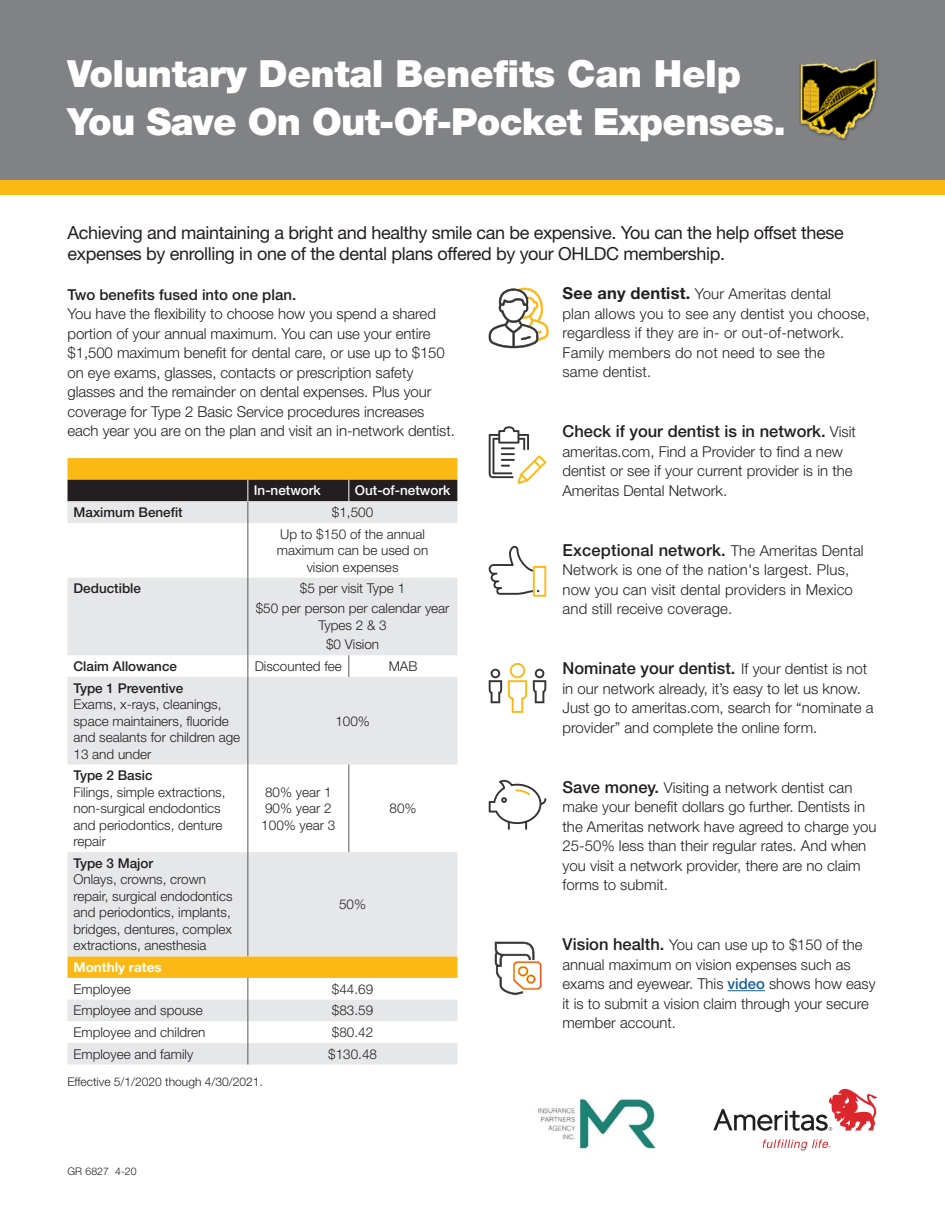
<style>
.page{position:relative;width:945px;height:1215px;background:#fff}
.page>*{position:absolute;margin:0;border:0;box-sizing:border-box;transform-origin:0 0}
.T1{font:900 37.5px/48px "Helvetica Neue LT Std";letter-spacing:-.01em;color:#fff}
.subhead{font:18px/21px "Helvetica Neue LT Std";letter-spacing:-.02em;color:#231f20}
.Body_copy_10{font:500 16.5px "Helvetica Neue LT Std";color:#231f20}
.Body_copy_10-2{font:300 15px/19.5px "Helvetica Neue LT Std";color:#231f20}
.Body_copy_9{font:300 15px/19.5px "Helvetica Neue LT Std";color:#231f20}
.Body_copy_10-3{font:500 15px "Helvetica Neue LT Std";color:#231f20}
.Body_copy_9-2{font:300 13.5px/16.5px "Helvetica Neue LT Std";color:#231f20}
.Body_copy_9-3{font:500 13.5px "Helvetica Neue LT Std";color:#231f20}
.Body_copy_9-4{font:500 13.5px "Helvetica Neue LT Std";color:#fff}
.Body_copy_9-5{font:700 13.5px "Helvetica Neue LT Std";color:#fff}
.disclosure{font:300 12px "Helvetica Neue LT Std";color:#231f20}
.Minion_Body{font:300 10.5px "Helvetica Neue LT Std";color:#231f20}
.s1{font-weight:700;font-size:16.5px}
.s2{font-weight:300;font-size:15px}
.s3{font-weight:500;font-size:16.5px}
.s4{font-weight:500;color:#175d9e}
</style>
<div class="page">
<div style="left:0;top:0;width:945px;height:184px;background:#808285"></div>
<div style="left:0;top:180px;width:945px;height:15px;background:#fcb814"></div>
<svg style="left:763px;top:1139px;width:68px;height:12px"></svg>
<svg style="left:713px;top:1089px;width:165px;height:42px"></svg>
<img style="left:538px;top:1096px;width:118px;height:53px">
<hr style="left:728px;top:990px;width:37px;height:1px;background:#175d9e">
<img style="left:799px;top:59px;width:79px;height:81px">
<svg style="left:489px;top:426px;width:57px;height:58px"></svg>
<svg style="left:533px;top:669px;width:13px;height:34px"></svg>
<svg style="left:489px;top:669px;width:13px;height:34px"></svg>
<svg style="left:508px;top:663px;width:19px;height:50px"></svg>
<svg style="left:489px;top:780px;width:57px;height:50px"></svg>
<svg style="left:489px;top:546px;width:57px;height:51px"></svg>
<svg style="left:489px;top:288px;width:60px;height:60px"></svg>
<svg style="left:68px;top:458px;width:389px;height:22px;background:#f9b717"></svg>
<svg style="left:68px;top:523px;width:389px;height:542px;fill:#e6e7e9"></svg>
<svg style="left:349px;top:655px;width:1px;height:22px"></svg>
<hr style="left:349px;top:765px;width:1px;height:87px;background:#57585a">
<svg style="left:247px;top:978px;width:1px;height:87px"></svg>
<hr style="left:247px;top:523px;width:1px;height:55px;background:#57585a">
<hr style="left:247px;top:578px;width:1px;height:77px;background:#57585a">
<svg style="left:247px;top:655px;width:1px;height:22px"></svg>
<hr style="left:247px;top:677px;width:1px;height:88px;background:#57585a">
<hr style="left:247px;top:765px;width:1px;height:87px;background:#57585a">
<hr style="left:247px;top:852px;width:1px;height:104px;background:#57585a">
<svg style="left:68px;top:480px;width:389px;height:43px;background:#868586"></svg>
<svg style="left:495px;top:942px;width:47px;height:53px"></svg>
<p class="T1" style="left:68px;top:49px;width:720px">Voluntary Dental Benefits Can Help<br>You Save On Out-Of-Pocket Expenses.</p>
<p class="subhead" style="left:68px;top:222px;width:778px">Achieving and maintaining a bright and healthy smile can be expensive. You can the help offset these expenses by enrolling in one of the dental plans offered by your OHLDC membership.</p>
<p class="Body_copy_10-3" style="left:68px;top:285px;width:230px">Two benefits fused into one plan.</p>
<p class="Body_copy_10-2" style="left:68px;top:304px;width:389px">You have the flexibility to choose how you spend a shared portion of your annual maximum. You can use your entire $1,500 maximum benefit for dental care, or use up to $150 on eye exams, glasses, contacts or prescription safety glasses and the remainder on dental expenses. Plus your coverage for Type 2 Basic Service procedures increases each year you are on the plan and visit an in-network dentist.</p>
<p class="Body_copy_10-2" style="left:563px;top:284px;width:309px"><span class="s1">See any dentist.</span> Your Ameritas dental<br>plan allows you to see any dentist you choose, regardless if they are in- or out-of-network.<br>Family members do not need to see the<br>same dentist.</p>
<p class="Body_copy_10" style="left:563px;top:422px;width:295px">Check if your dentist is in network. <span class="s2">Visit</span></p>
<p class="Body_copy_10-2" style="left:563px;top:441px;width:292px">ameritas.com, Find a Provider to find a new dentist or see if your current provider is in the<br>Ameritas Dental Network.</p>
<p class="Body_copy_9-4" style="left:254px;top:483px;width:69px">In-network</p>
<p class="Body_copy_9-4" style="left:355px;top:483px;width:97px">Out-of-network</p>
<p class="Body_copy_9-3" style="left:74px;top:504px;width:111px">Maximum Benefit</p>
<p class="Body_copy_9-2" style="left:332px;top:504px;width:43px">$1,500</p>
<p class="Body_copy_9-2" style="left:277px;top:525px;width:153px;text-align:center">Up to $150 of the annual maximum can be used on vision expenses</p>
<p class="Body_copy_9-3" style="left:74px;top:580px;width:69px">Deductible</p>
<p class="Body_copy_9-2" style="left:300px;top:580px;width:107px">$5 per visit Type 1</p>
<p class="Body_copy_9-2" style="left:256px;top:600px;width:195px;text-align:center">$50 per person per calendar year<br>Types 2 &amp; 3</p>
<p class="Body_copy_9-2" style="left:326px;top:636px;width:55px">$0 Vision</p>
<p class="Body_copy_9-3" style="left:74px;top:658px;width:105px">Claim Allowance</p>
<p class="Body_copy_9-2" style="left:255px;top:658px;width:89px">Discounted fee</p>
<p class="Body_copy_9-2" style="left:389px;top:658px;width:30px">MAB</p>
<p class="Body_copy_9-3" style="left:74px;top:680px;width:111px">Type 1 Preventive</p>
<p class="Body_copy_9-2" style="left:74px;top:696px;width:168px">Exams, x-rays, cleanings, space maintainers, fluoride and sealants for children age<br>13 and under</p>
<p class="Body_copy_9-2" style="left:335px;top:712px;width:36px">100%</p>
<p class="Body_copy_9-3" style="left:74px;top:767px;width:81px">Type 2 Basic</p>
<p class="Body_copy_9-2" style="left:74px;top:783px;width:153px">Filings, simple extractions, non-surgical endodontics and periodontics, denture repair</p>
<p class="Body_copy_9-2" style="left:265px;top:783px;width:68px">80% year 1</p>
<p class="Body_copy_9-2" style="left:265px;top:800px;width:68px">90% year 2</p>
<p class="Body_copy_9-2" style="left:261px;top:816px;width:76px">100% year 3</p>
<p class="Body_copy_9-3" style="left:74px;top:855px;width:81px">Type 3 Major</p>
<p class="Body_copy_9-2" style="left:74px;top:871px;width:161px">Onlays, crowns, crown repair, surgical endodontics and periodontics, implants, bridges, dentures, complex extractions, anesthesia</p>
<p class="Body_copy_9-2" style="left:339px;top:896px;width:29px">50%</p>
<p class="Body_copy_9-5" style="left:74px;top:959px;width:90px">Monthly rates</p>
<p class="Body_copy_9-2" style="left:74px;top:980px;width:59px">Employee</p>
<p class="Body_copy_9-2" style="left:332px;top:980px;width:43px">$44.69</p>
<p class="Body_copy_9-2" style="left:74px;top:1002px;width:131px">Employee and spouse</p>
<p class="Body_copy_9-2" style="left:332px;top:1002px;width:43px">$83.59</p>
<p class="Body_copy_9-2" style="left:74px;top:1024px;width:134px">Employee and children</p>
<p class="Body_copy_9-2" style="left:332px;top:1024px;width:43px">$80.42</p>
<p class="Body_copy_9-2" style="left:74px;top:1045px;width:121px">Employee and family</p>
<p class="Body_copy_9-2" style="left:328px;top:1045px;width:50px">$130.48</p>
<p class="disclosure" style="left:68px;top:1074px;width:197px">Effective 5/1/2020 though 4/30/2021.</p>
<p class="Body_copy_9-2" style="left:390px;top:800px;width:29px">80%</p>
<p class="Minion_Body" style="left:68px;top:1164px;width:71px">GR 6827 4-20</p>
<p class="Body_copy_10" style="left:563px;top:540px;width:303px">Exceptional network. <span class="s2">The Ameritas Dental</span></p>
<p class="Body_copy_10-2" style="left:563px;top:560px;width:292px">Network is one of the nation's largest. Plus, now you can visit dental providers in Mexico and still receive coverage.</p>
<p class="Body_copy_10" style="left:563px;top:659px;width:306px">Nominate your dentist. <span class="s2">If your dentist is not</span></p>
<p class="Body_copy_10-2" style="left:563px;top:678px;width:312px">in our network already, it’s easy to let us know.<br>Just go to ameritas.com, search for “nominate a provider” and complete the online form.</p>
<p class="Body_copy_9" style="left:563px;top:777px;width:316px"><span class="s3">Save money.</span> Visiting a network dentist can make your benefit dollars go further. Dentists in the Ameritas network have agreed to charge you 25-50% less than their regular rates. And when you visit a network provider, there are no claim forms to submit.</p>
<p class="Body_copy_9" style="left:563px;top:935px;width:315px"><span class="s3">Vision health.</span> You can use up to $150 of the annual maximum on vision expenses such as exams and eyewear. This <span class="s4">video</span> shows how easy it is to submit a vision claim through your secure member account.</p>
</div>
